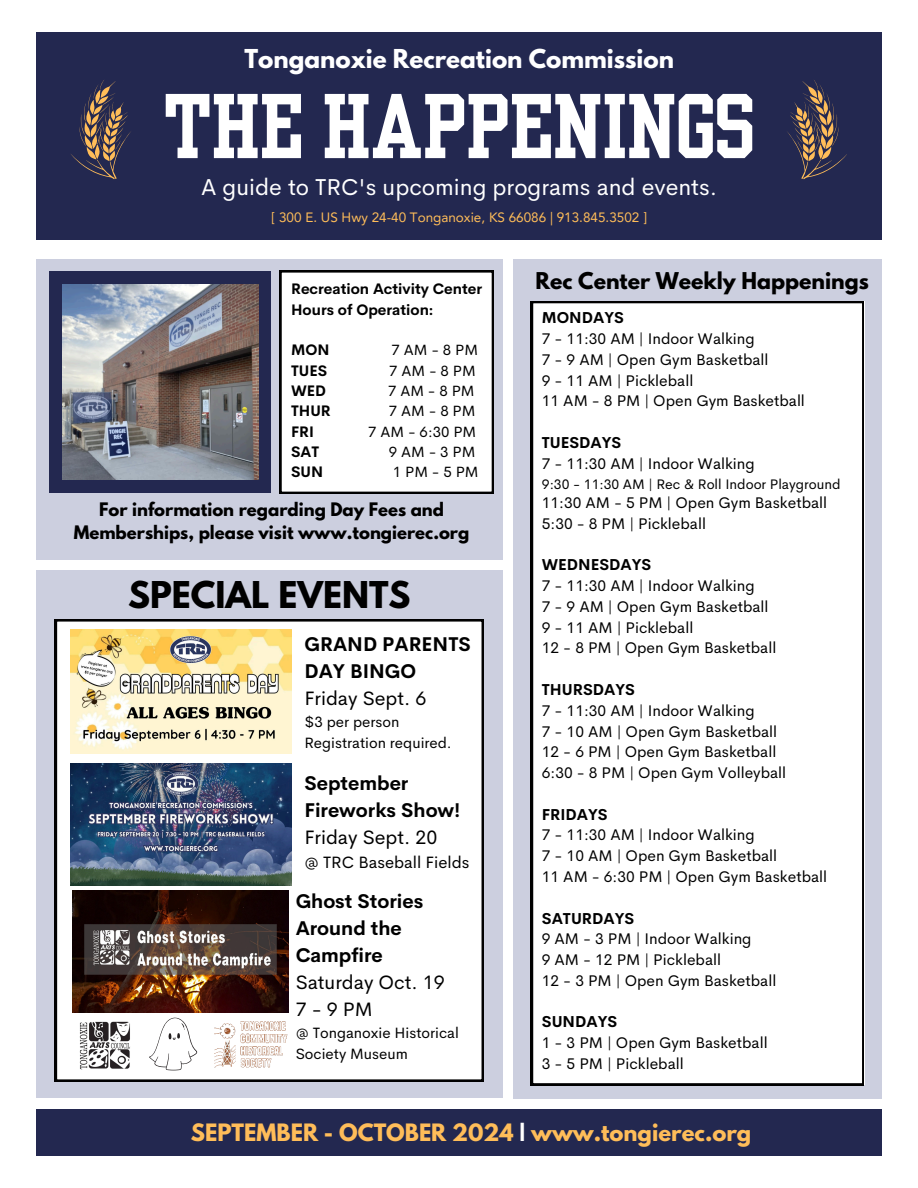
<style>
.page{position:relative;width:918px;height:1188px;background:#fff}
.page>*{position:absolute;margin:0;border:0;box-sizing:border-box;transform-origin:0 0}
.t1{font:73.8px "Yearbook Solid";color:#fff}
.t2{font:700 32.7px "League Spartan";color:#000}
.t3{font:23.1px "Cerebri Sans";color:#fff}
.t4{font:700 23.1px "League Spartan";color:#fff}
.t5{font:700 21.15px "League Spartan";color:#ffbd59}
.t6{font:700 20.55px "League Spartan";color:#000}
.t7{font:700 19.5px "Cerebri Sans";color:#000}
.t8{font:19.5px "Cerebri Sans";color:#000}
.t9{font:700 16.5px/22.5px "League Spartan";color:#000;text-align:center}
.t10{font:16.5px "Cerebri Sans";color:#000}
.t11{font:15.45px "Cerebri Sans";color:#000}
.t12{font:700 15.45px "Cerebri Sans";color:#000}
.t13{font:15px "Cerebri Sans";color:#000}
.t14{font:700 14.85px "Cerebri Sans";color:#000}
.t15{font:14.85px "Cerebri Sans";color:#000}
.t16{font:13.8px "Cerebri Sans";color:#000}
.t17{font:13.5px "Avenir LT Pro";color:#ffbd59}
.s1{color:#fff}
</style>
<div class="page">
<div style="left:36px;top:32px;width:845px;height:207px;background:#232850"></div>
<svg style="left:71px;top:80px;width:60px;height:99px"></svg>
<svg style="left:787px;top:80px;width:60px;height:99px"></svg>
<div style="left:36px;top:259px;width:466px;height:300px;background:#cccfdf"></div>
<div style="left:49px;top:271px;width:222px;height:222px;background:#232850"></div>
<img style="left:63px;top:284px;width:195px;height:196px">
<div style="left:514px;top:259px;width:368px;height:840px;background:#cccfdf"></div>
<div style="left:531px;top:301px;width:333px;height:784px;background:#fff"></div>
<div style="left:280px;top:270px;width:214px;height:224px;background:#fff"></div>
<div style="left:36px;top:570px;width:466px;height:527px;background:#cccfdf"></div>
<div style="left:55px;top:619px;width:429px;height:463px;background:#fff"></div>
<div style="left:36px;top:1109px;width:846px;height:47px;background:#232850"></div>
<img style="left:71px;top:629px;width:220px;height:124px">
<img style="left:71px;top:764px;width:220px;height:121px">
<img style="left:73px;top:891px;width:216px;height:121px">
<img style="left:75px;top:1018px;width:57px;height:57px">
<img style="left:214px;top:1018px;width:74px;height:52px">
<svg style="left:149px;top:1018px;width:48px;height:52px;background:#f2f1f1"></svg>
<p class="t4" style="left:244px;top:47px;width:431px">Tonganoxie Recreation Commission</p>
<p class="t1" style="left:164px;top:76px;width:592px">THE HAPPENINGS</p>
<p class="t3" style="left:201px;top:172px;width:518px">A guide to TRC's upcoming programs and events.</p>
<h6 class="t17" style="left:272px;top:211px;width:376px">[ 300 E. US Hwy 24-40 Tonganoxie, KS 66086 | 913.845.3502 ]</h6>
<p class="t14" style="left:291px;top:279px;width:193px">Recreation Activity Center</p>
<h2 class="t14" style="left:291px;top:300px;width:144px">Hours of Operation:</h2>
<p class="t14" style="left:291px;top:341px;width:40px">MON</p>
<p class="t15" style="left:392px;top:341px;width:88px">7AM-8PM</p>
<p class="t14" style="left:291px;top:361px;width:38px">TUES</p>
<p class="t15" style="left:389px;top:361px;width:88px">7AM-8PM</p>
<p class="t14" style="left:291px;top:381px;width:37px">WED</p>
<p class="t15" style="left:388px;top:381px;width:88px">7AM-8PM</p>
<p class="t14" style="left:291px;top:402px;width:41px">THUR</p>
<p class="t15" style="left:389px;top:402px;width:88px">7AM-8PM</p>
<p class="t14" style="left:291px;top:422px;width:24px">FRI</p>
<p class="t15" style="left:368px;top:422px;width:109px">7 AM - 6:30 PM</p>
<p class="t14" style="left:291px;top:442px;width:30px">SAT</p>
<p class="t15" style="left:389px;top:442px;width:88px">9AM-3PM</p>
<p class="t14" style="left:291px;top:463px;width:34px">SUN</p>
<p class="t15" style="left:393px;top:463px;width:87px">1PM-5PM</p>
<p class="t9" style="left:74px;top:501px;width:397px">For information regarding Day Fees and<br>Memberships, please visit www.tongierec.org</p>
<p class="t2" style="left:128px;top:579px;width:284px">SPECIAL EVENTS</p>
<p class="t7" style="left:304px;top:631px;width:168px">GRAND PARENTS</p>
<p class="t7" style="left:304px;top:658px;width:113px">DAY BINGO</p>
<p class="t8" style="left:304px;top:685px;width:124px">Friday Sept. 6</p>
<p class="t13" style="left:304px;top:712px;width:97px">$3 per person</p>
<p class="t13" style="left:304px;top:733px;width:149px">Registration required.</p>
<p class="t7" style="left:304px;top:771px;width:105px">September</p>
<p class="t7" style="left:304px;top:798px;width:158px">Fireworks Show!</p>
<p class="t8" style="left:304px;top:825px;width:135px">Friday Sept. 20</p>
<p class="t10" style="left:304px;top:852px;width:167px">@ TRC Baseball Fields</p>
<p class="t7" style="left:296px;top:888px;width:129px">Ghost Stories</p>
<p class="t7" style="left:296px;top:915px;width:108px">Around the</p>
<p class="t7" style="left:296px;top:942px;width:89px">Campfire</p>
<p class="t8" style="left:296px;top:969px;width:151px">Saturday Oct. 19</p>
<p class="t8" style="left:296px;top:996px;width:79px">7-9PM</p>
<p class="t13" style="left:296px;top:1023px;width:165px">@ Tonganoxie Historical</p>
<p class="t13" style="left:296px;top:1044px;width:114px">Society Museum</p>
<p class="t6" style="left:536px;top:270px;width:335px">Rec Center Weekly Happenings</p>
<p class="t12" style="left:542px;top:308px;width:84px">MONDAYS</p>
<p class="t11" style="left:542px;top:328px;width:214px">7 - 11:30 AM | Indoor Walking</p>
<p class="t11" style="left:542px;top:349px;width:228px">7 - 9 AM | Open Gym Basketball</p>
<p class="t11" style="left:542px;top:370px;width:153px">9 - 11 AM | Pickleball</p>
<p class="t11" style="left:542px;top:391px;width:265px">11 AM - 8 PM | Open Gym Basketball</p>
<p class="t12" style="left:542px;top:432px;width:81px">TUESDAYS</p>
<p class="t11" style="left:542px;top:453px;width:214px">7 - 11:30 AM | Indoor Walking</p>
<p class="t16" style="left:542px;top:476px;width:300px">9:30 - 11:30 AM | Rec &amp; Roll Indoor Playground</p>
<p class="t11" style="left:542px;top:492px;width:287px">11:30 AM - 5 PM | Open Gym Basketball</p>
<p class="t11" style="left:542px;top:513px;width:166px">5:30 - 8 PM | Pickleball</p>
<p class="t12" style="left:542px;top:555px;width:111px">WEDNESDAYS</p>
<p class="t11" style="left:542px;top:576px;width:214px">7 - 11:30 AM | Indoor Walking</p>
<p class="t11" style="left:542px;top:596px;width:228px">7 - 9 AM | Open Gym Basketball</p>
<p class="t11" style="left:542px;top:617px;width:153px">9 - 11 AM | Pickleball</p>
<p class="t11" style="left:542px;top:638px;width:236px">12 - 8 PM | Open Gym Basketball</p>
<p class="t12" style="left:542px;top:679px;width:95px">THURSDAYS</p>
<p class="t11" style="left:542px;top:700px;width:214px">7 - 11:30 AM | Indoor Walking</p>
<p class="t11" style="left:542px;top:721px;width:237px">7 - 10 AM | Open Gym Basketball</p>
<p class="t11" style="left:542px;top:742px;width:236px">12 - 6 PM | Open Gym Basketball</p>
<h5 class="t11" style="left:542px;top:763px;width:246px">6:30 - 8 PM | Open Gym Volleyball</h5>
<p class="t12" style="left:542px;top:804px;width:67px">FRIDAYS</p>
<p class="t11" style="left:542px;top:825px;width:214px">7 - 11:30 AM | Indoor Walking</p>
<p class="t11" style="left:542px;top:846px;width:237px">7 - 10 AM | Open Gym Basketball</p>
<p class="t11" style="left:542px;top:867px;width:287px">11 AM - 6:30 PM | Open Gym Basketball</p>
<p class="t12" style="left:542px;top:908px;width:94px">SATURDAYS</p>
<p class="t11" style="left:542px;top:929px;width:211px">9 AM - 3 PM | Indoor Walking</p>
<p class="t11" style="left:542px;top:950px;width:181px">9 AM - 12 PM | Pickleball</p>
<p class="t11" style="left:542px;top:970px;width:236px">12 - 3 PM | Open Gym Basketball</p>
<p class="t12" style="left:542px;top:1012px;width:77px">SUNDAYS</p>
<p class="t11" style="left:542px;top:1033px;width:227px">1 - 3 PM | Open Gym Basketball</p>
<p class="t11" style="left:542px;top:1054px;width:143px">3 - 5 PM | Pickleball</p>
<p class="t5" style="left:191px;top:1122px;width:562px">SEPTEMBER - OCTOBER 2024 <span class="s1">|</span> www.tongierec.org</p>
</div>
